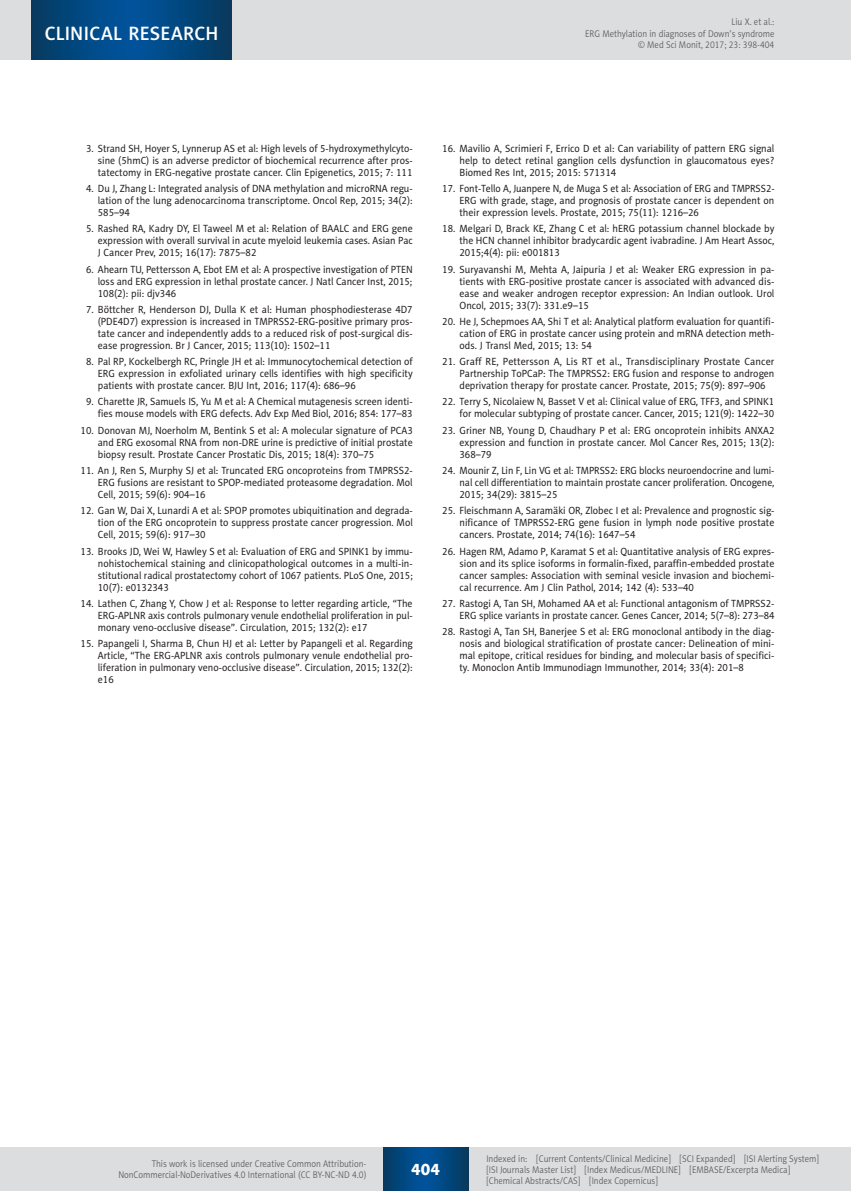
<style>
.page{position:relative;width:851px;height:1191px;background:#fff}
.page>*{position:absolute;margin:0;border:0;box-sizing:border-box;transform-origin:0 0}
.t1{font:19.5px "Naomi Sans EFN Medium";letter-spacing:.015em;color:#fff}
.t2{font:16.5px "Naomi Sans EFN Heavy";color:#fff}
.MSM_Referencje_punkt{font:10.5px/12px "Naomi Sans EFN";color:#231f20;text-align:justify;scale:.95 1}
.MSM_Referencje_punkt-2{font:10.5px/12px "Naomi Sans EFN";color:#231f20;text-align:justify;scale:.94 1}
.MSM_Referencje_punkt-3{font:10.5px/12px "Naomi Sans EFN";color:#231f20;text-align:justify;scale:.96 1}
.MSM_Referencje_punkt-4{font:10.5px/12px "Naomi Sans EFN";color:#231f20;text-align:justify;scale:.93 1}
.t3{font:9.75px/11.2px "Naomi Sans EFN Light";color:#57585a;text-align:right;scale:.9 1}
</style>
<div class="page">
<div style="left:0;top:1148px;width:850px;height:43px;background:#dcdddf"></div>
<svg style="left:383px;top:1147px;width:85px;height:43px;background:#02477e"></svg>
<div style="left:0;top:0;width:850px;height:60px;background:#dcdddf"></div>
<svg style="left:32px;top:0;width:200px;height:60px;background:#02477e"></svg>
<h1 class="t1" style="left:45px;top:22px;width:175px">CLINICAL RESEARCH</h1>
<p class="t3" style="left:585px;top:16px;width:212px">Liu X. et al.:<br>ERG Methylation in diagnoses of Down’s syndrome © Med Sci Monit, 2017; 23: 398-404</p>
<p class="MSM_Referencje_punkt-2" style="left:98px;top:142px;width:336px;text-indent:-12px">3. Strand SH, Hoyer S, Lynnerup AS et al: High levels of 5-hydroxymethylcyto&shy;sine (5hmC) is an adverse predictor of biochemical recurrence after pros&shy;tatectomy in ERG-negative prostate cancer. Clin Epigenetics, 2015; 7: 111</p>
<p class="MSM_Referencje_punkt" style="left:98px;top:183px;width:333px;text-indent:-12px">4. Du J, Zhang L: Integrated analysis of DNA methylation and microRNA regu&shy;lation of the lung adenocarcinoma transcriptome. Oncol Rep, 2015; 34(2):<br>585–94</p>
<p class="MSM_Referencje_punkt" style="left:98px;top:223px;width:333px;text-indent:-12px">5. Rashed RA, Kadry DY, El Taweel M et al: Relation of BAALC and ERG gene expression with overall survival in acute myeloid leukemia cases. Asian Pac J Cancer Prev, 2015; 16(17): 7875–82</p>
<p class="MSM_Referencje_punkt-2" style="left:98px;top:263px;width:336px;text-indent:-12px">6. Ahearn TU, Pettersson A, Ebot EM et al: A prospective investigation of PTEN loss and ERG expression in lethal prostate cancer. J Natl Cancer Inst, 2015; 108(2): pii: djv346</p>
<p class="MSM_Referencje_punkt" style="left:98px;top:303px;width:333px;text-indent:-12px">7. Böttcher R, Henderson DJ, Dulla K et al: Human phosphodiesterase 4D7 (PDE4D7) expression is increased in TMPRSS2-ERG-positive primary pros&shy;tate cancer and independently adds to a reduced risk of post-surgical dis&shy;ease progression. Br J Cancer, 2015; 113(10): 1502–11</p>
<p class="MSM_Referencje_punkt" style="left:98px;top:356px;width:333px;text-indent:-12px">8. Pal RP, Kockelbergh RC, Pringle JH et al: Immunocytochemical detection of ERG expression in exfoliated urinary cells identifies with high specificity patients with prostate cancer. BJU Int, 2016; 117(4): 686–96</p>
<p class="MSM_Referencje_punkt" style="left:86px;top:396px;width:345px;text-align:right">9. Charette JR, Samuels IS, Yu M et al: A Chemical mutagenesis screen identi&shy;fies mouse models with ERG defects. Adv Exp Med Biol, 2016; 854: 177–83</p>
<p class="MSM_Referencje_punkt" style="left:98px;top:424px;width:333px;text-indent:-17px">10. Donovan MJ, Noerholm M, Bentink S et al: A molecular signature of PCA3 and ERG exosomal RNA from non-DRE urine is predictive of initial prostate biopsy result. Prostate Cancer Prostatic Dis, 2015; 18(4): 370–75</p>
<p class="MSM_Referencje_punkt" style="left:98px;top:464px;width:333px;text-indent:-17px">11. An J, Ren S, Murphy SJ et al: Truncated ERG oncoproteins from TMPRSS2- ERG fusions are resistant to SPOP-mediated proteasome degradation. Mol Cell, 2015; 59(6): 904–16</p>
<p class="MSM_Referencje_punkt" style="left:98px;top:505px;width:333px;text-indent:-17px">12. Gan W, Dai X, Lunardi A et al: SPOP promotes ubiquitination and degrada&shy;tion of the ERG oncoprotein to suppress prostate cancer progression. Mol Cell, 2015; 59(6): 917–30</p>
<p class="MSM_Referencje_punkt" style="left:98px;top:545px;width:333px;text-indent:-17px">13. Brooks JD, Wei W, Hawley S et al: Evaluation of ERG and SPINK1 by immu&shy;nohistochemical staining and clinicopathological outcomes in a multi-in&shy;stitutional radical prostatectomy cohort of 1067 patients. PLoS One, 2015; 10(7): e0132343</p>
<p class="MSM_Referencje_punkt" style="left:98px;top:597px;width:333px;text-indent:-17px">14. Lathen C, Zhang Y, Chow J et al: Response to letter regarding article, “The ERG-APLNR axis controls pulmonary venule endothelial proliferation in pul&shy;monary veno-occlusive disease”. Circulation, 2015; 132(2): e17</p>
<p class="MSM_Referencje_punkt" style="left:98px;top:637px;width:333px;text-indent:-17px">15. Papangeli I, Sharma B, Chun HJ et al: Letter by Papangeli et al. Regarding Article, “The ERG-APLNR axis controls pulmonary venule endothelial pro&shy;liferation in pulmonary veno-occlusive disease”. Circulation, 2015; 132(2): e16</p>
<p class="MSM_Referencje_punkt" style="left:459px;top:142px;width:333px;text-indent:-17px">16. Mavilio A, Scrimieri F, Errico D et al: Can variability of pattern ERG signal help to detect retinal ganglion cells dysfunction in glaucomatous eyes?<br>Biomed Res Int, 2015; 2015: 571314</p>
<p class="MSM_Referencje_punkt-2" style="left:459px;top:183px;width:336px;text-indent:-17px">17. Font-Tello A, Juanpere N, de Muga S et al: Association of ERG and TMPRSS2- ERG with grade, stage, and prognosis of prostate cancer is dependent on their expression levels. Prostate, 2015; 75(11): 1216–26</p>
<p class="MSM_Referencje_punkt" style="left:459px;top:223px;width:333px;text-indent:-17px">18. Melgari D, Brack KE, Zhang C et al: hERG potassium channel blockade by the HCN channel inhibitor bradycardic agent ivabradine. J Am Heart Assoc, 2015;4(4): pii: e001813</p>
<p class="MSM_Referencje_punkt" style="left:459px;top:263px;width:333px;text-indent:-17px">19. Suryavanshi M, Mehta A, Jaipuria J et al: Weaker ERG expression in pa&shy;tients with ERG-positive prostate cancer is associated with advanced dis&shy;ease and weaker androgen receptor expression: An Indian outlook. Urol Oncol, 2015; 33(7): 331.e9–15</p>
<p class="MSM_Referencje_punkt-2" style="left:459px;top:315px;width:336px;text-indent:-17px">20. He J, Schepmoes AA, Shi T et al: Analytical platform evaluation for quantifi&shy;cation of ERG in prostate cancer using protein and mRNA detection meth&shy;ods. J Transl Med, 2015; 13: 54</p>
<p class="MSM_Referencje_punkt-3" style="left:459px;top:356px;width:329px;text-indent:-17px">21. Graff RE, Pettersson A, Lis RT et al., Transdisciplinary Prostate Cancer Partnership ToPCaP: The TMPRSS2: ERG fusion and response to androgen deprivation therapy for prostate cancer. Prostate, 2015; 75(9): 897–906</p>
<p class="MSM_Referencje_punkt" style="left:442px;top:396px;width:351px;text-align:right">22. Terry S, Nicolaiew N, Basset V et al: Clinical value of ERG, TFF3, and SPINK1 for molecular subtyping of prostate cancer. Cancer, 2015; 121(9): 1422–30</p>
<p class="MSM_Referencje_punkt" style="left:459px;top:424px;width:333px;text-indent:-17px">23. Griner NB, Young D, Chaudhary P et al: ERG oncoprotein inhibits ANXA2 expression and function in prostate cancer. Mol Cancer Res, 2015; 13(2):<br>368–79</p>
<p class="MSM_Referencje_punkt-4" style="left:459px;top:464px;width:340px;text-indent:-17px">24. Mounir Z, Lin F, Lin VG et al: TMPRSS2: ERG blocks neuroendocrine and lumi&shy;nal cell differentiation to maintain prostate cancer proliferation. Oncogene, 2015; 34(29): 3815–25</p>
<p class="MSM_Referencje_punkt" style="left:459px;top:505px;width:333px;text-indent:-17px">25. Fleischmann A, Saramäki OR, Zlobec I et al: Prevalence and prognostic sig&shy;nificance of TMPRSS2-ERG gene fusion in lymph node positive prostate cancers. Prostate, 2014; 74(16): 1647–54</p>
<p class="MSM_Referencje_punkt" style="left:459px;top:545px;width:333px;text-indent:-17px">26. Hagen RM, Adamo P, Karamat S et al: Quantitative analysis of ERG expres&shy;sion and its splice isoforms in formalin-fixed, paraffin-embedded prostate cancer samples: Association with seminal vesicle invasion and biochemi&shy;cal recurrence. Am J Clin Pathol, 2014; 142 (4): 533–40</p>
<p class="MSM_Referencje_punkt-2" style="left:442px;top:597px;width:355px;text-align:right">27. Rastogi A, Tan SH, Mohamed AA et al: Functional antagonism of TMPRSS2-<br>ERG splice variants in prostate cancer. Genes Cancer, 2014; 5(7–8): 273–84</p>
<p class="MSM_Referencje_punkt" style="left:459px;top:625px;width:333px;text-indent:-17px">28. Rastogi A, Tan SH, Banerjee S et al: ERG monoclonal antibody in the diag&shy;nosis and biological stratification of prostate cancer: Delineation of mini&shy;mal epitope, critical residues for binding, and molecular basis of specifici&shy;ty. Monoclon Antib Immunodiagn Immunother, 2014; 33(4): 201–8</p>
<p class="t3" style="left:118px;top:1158px;width:277px">This work is licensed under Creative Common Attribution-<br>NonCommercial-NoDerivatives 4.0 International (CC BY-NC-ND 4.0)</p>
<h2 class="t2" style="left:411px;top:1159px;width:30px">404</h2>
<p class="t3" style="left:486px;top:1152px;width:371px;text-align:left">Indexed in: [Current Contents/Clinical Medicine] [SCI Expanded] [ISI Alerting System] [ISI Journals Master List] [Index Medicus/MEDLINE] [EMBASE/Excerpta Medica] [Chemical Abstracts/CAS] [Index Copernicus]</p>
</div>
